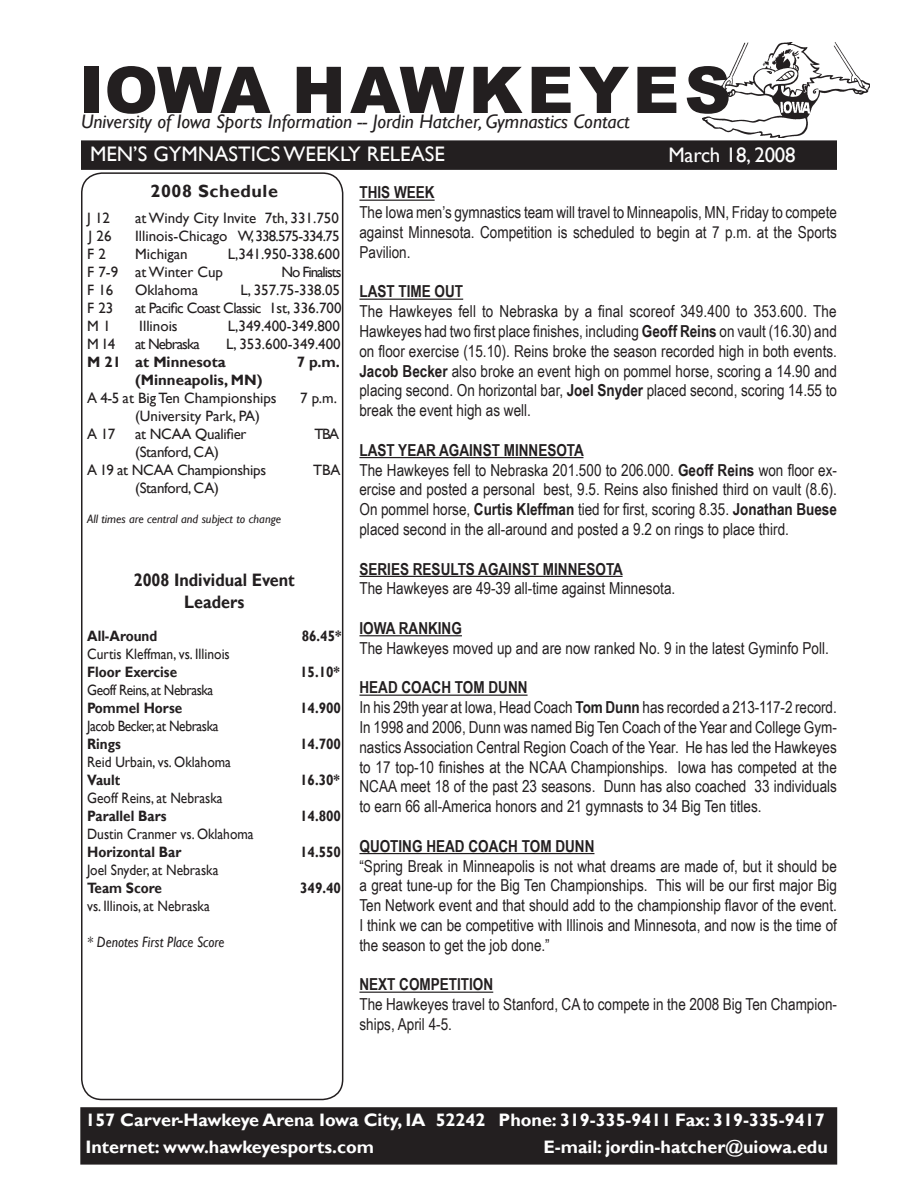
<style>
.page{position:relative;width:918px;height:1188px;background:#fff}
.page>*{position:absolute;margin:0;border:0;box-sizing:border-box;transform-origin:0 0}
.t1{font:900 64.5px "Arial";letter-spacing:.065em;color:#231f20}
.t2{font:21px "Gill Sans";color:#fff}
.t3{font:italic 19.5px "Gill Sans";color:#231f20}
.t4{font:700 18px/27.5px "Gill Sans";color:#fff}
.t5{font:700 18px/21.6px "Gill Sans";color:#231f20;text-align:center;scale:.9 1}
.t6{font:700 17.7px "Gill Sans";letter-spacing:.03em;color:#231f20}
.t7{font:16.5px/19.8px "Arial Narrow";color:#231f20;text-align:justify}
.t8{font:700 16.5px "Arial Narrow";color:#231f20}
.t9{font:15px "Gill Sans";color:#231f20}
.t10{font:15px "Gill Sans";color:#231f20;scale:.9 1}
.t11{font:700 15px "Gill Sans";color:#231f20;scale:.9 1}
.t12{font:15px/18px "Gill Sans";letter-spacing:-.02em;color:#231f20;text-align:center}
.t13{font:15px "Gill Sans";letter-spacing:-.03em;color:#231f20;scale:.9 1}
.t14{font:700 15px "Gill Sans";color:#231f20}
.t15{font:15px "Gill Sans";letter-spacing:-.04em;color:#231f20}
.t16{font:italic 15px "Gill Sans";color:#231f20;scale:.9 1}
.t17{font:15px "Gill Sans";letter-spacing:-.07em;color:#231f20}
.t18{font:15px "Gill Sans";letter-spacing:-.06em;color:#231f20}
.t19{font:italic 12.15px "Gill Sans";color:#231f20}
.s1{font-weight:700}
</style>
<div class="page">
<div style="left:82px;top:141px;width:754px;height:28px;background:#231f20"></div>
<div style="left:81px;top:140px;width:756px;height:30px;border:2px solid #231f20"></div>
<img style="left:703px;top:42px;width:167px;height:96px">
<div style="left:81px;top:1108px;width:755px;height:56px;background:#231f20"></div>
<div style="left:80px;top:1107px;width:757px;height:58px;border:2px solid #231f20"></div>
<svg style="left:81px;top:172px;width:263px;height:928px"></svg>
<hr style="left:359px;top:200px;width:76px;height:1px;background:#231f20">
<hr style="left:359px;top:299px;width:104px;height:1px;background:#231f20">
<hr style="left:359px;top:457px;width:224px;height:1px;background:#231f20">
<hr style="left:359px;top:576px;width:264px;height:1px;background:#231f20">
<hr style="left:359px;top:635px;width:103px;height:1px;background:#231f20">
<hr style="left:359px;top:695px;width:169px;height:1px;background:#231f20">
<hr style="left:359px;top:853px;width:235px;height:1px;background:#231f20">
<hr style="left:359px;top:992px;width:134px;height:1px;background:#231f20">
<h1 class="t1" style="left:79px;top:43px;width:653px">IOWA HAWKEYES</h1>
<p class="t2" style="left:90px;top:142px;width:356px">MEN’S GYMNASTICS WEEKLY RELEASE</p>
<p class="t3" style="left:81px;top:110px;width:550px">University of Iowa Sports Information -- Jordin Hatcher, Gymnastics Contact</p>
<p class="t2" style="left:668px;top:143px;width:129px">March 18, 2008</p>
<p class="t6" style="left:151px;top:181px;width:129px">2008 Schedule</p>
<p class="t9" style="left:87px;top:209px;width:24px">J 12</p>
<p class="t9" style="left:135px;top:209px;width:205px">at Windy City Invite 7th, 331.750</p>
<p class="t9" style="left:89px;top:227px;width:24px">J 26</p>
<p class="t9" style="left:135px;top:227px;width:206px">Illinois-Chicago W, 338.575-334.75</p>
<p class="t9" style="left:87px;top:245px;width:20px">F 2</p>
<p class="t9" style="left:135px;top:245px;width:54px">Michigan</p>
<p class="t9" style="left:228px;top:245px;width:114px">L,341.950-338.600</p>
<p class="t9" style="left:87px;top:263px;width:138px">F 7-9 at Winter Cup</p>
<p class="t17" style="left:282px;top:263px;width:61px">No Finalists</p>
<p class="t9" style="left:87px;top:281px;width:28px">F 16</p>
<p class="t9" style="left:135px;top:281px;width:64px">Oklahoma</p>
<p class="t9" style="left:240px;top:281px;width:101px">L, 357.75-338.05</p>
<p class="t9" style="left:87px;top:299px;width:28px">F 23</p>
<p class="t15" style="left:135px;top:299px;width:208px">at Pacific Coast Classic 1st, 336.700</p>
<p class="t9" style="left:87px;top:317px;width:25px">M 1</p>
<p class="t9" style="left:139px;top:317px;width:40px">Illinois</p>
<p class="t9" style="left:228px;top:317px;width:114px">L,349.400-349.800</p>
<p class="t9" style="left:87px;top:335px;width:30px">M 14</p>
<p class="t18" style="left:135px;top:335px;width:66px">at Nebraska</p>
<p class="t9" style="left:226px;top:335px;width:116px">L, 353.600-349.400</p>
<p class="t14" style="left:87px;top:353px;width:140px">M 21 at Minnesota</p>
<p class="t14" style="left:297px;top:353px;width:45px">7 p.m.</p>
<p class="t14" style="left:135px;top:371px;width:129px">(Minneapolis, MN)</p>
<p class="t9" style="left:87px;top:389px;width:191px">A 4-5 at Big Ten Championships</p>
<p class="t9" style="left:300px;top:389px;width:38px">7 p.m.</p>
<p class="t9" style="left:135px;top:407px;width:126px">(University Park, PA)</p>
<p class="t9" style="left:87px;top:425px;width:30px">A 17</p>
<p class="t12" style="left:135px;top:425px;width:113px">at NCAA Qualifier</p>
<p class="t9" style="left:315px;top:425px;width:26px">TBA</p>
<p class="t12" style="left:87px;top:443px;width:180px">(Stanford, CA)<br>A 19 at NCAA Championships</p>
<p class="t9" style="left:313px;top:461px;width:29px">TBA</p>
<p class="t12" style="left:135px;top:479px;width:85px">(Stanford, CA)</p>
<p class="t19" style="left:87px;top:512px;width:195px">All times are central and subject to change</p>
<p class="t5" style="left:134px;top:570px;width:181px">2008 Individual Event<br>Leaders</p>
<p class="t11" style="left:87px;top:627px;width:80px">All-Around</p>
<p class="t11" style="left:302px;top:627px;width:46px">86.45*</p>
<p class="t10" style="left:87px;top:645px;width:160px">Curtis Kleffman, vs. Illinois</p>
<p class="t11" style="left:87px;top:663px;width:102px">Floor Exercise</p>
<p class="t11" style="left:300px;top:663px;width:46px">15.10*</p>
<p class="t13" style="left:87px;top:681px;width:142px">Geoff Reins, at Nebraska</p>
<p class="t11" style="left:87px;top:699px;width:107px">Pommel Horse</p>
<p class="t11" style="left:300px;top:699px;width:47px">14.900</p>
<p class="t13" style="left:87px;top:717px;width:148px">Jacob Becker, at Nebraska</p>
<p class="t11" style="left:87px;top:735px;width:39px">Rings</p>
<p class="t11" style="left:300px;top:735px;width:47px">14.700</p>
<p class="t10" style="left:87px;top:753px;width:161px">Reid Urbain, vs. Oklahoma</p>
<p class="t11" style="left:87px;top:771px;width:38px">Vault</p>
<p class="t11" style="left:300px;top:771px;width:46px">16.30*</p>
<p class="t10" style="left:87px;top:789px;width:152px">Geoff Reins, at Nebraska</p>
<p class="t11" style="left:87px;top:807px;width:90px">Parallel Bars</p>
<p class="t11" style="left:300px;top:807px;width:47px">14.800</p>
<p class="t10" style="left:87px;top:825px;width:187px">Dustin Cranmer vs. Oklahoma</p>
<p class="t11" style="left:87px;top:843px;width:106px">Horizontal Bar</p>
<p class="t11" style="left:300px;top:843px;width:47px">14.550</p>
<p class="t10" style="left:87px;top:861px;width:147px">Joel Snyder, at Nebraska</p>
<p class="t11" style="left:87px;top:879px;width:85px">Team Score</p>
<p class="t11" style="left:300px;top:879px;width:47px">349.40</p>
<p class="t10" style="left:87px;top:897px;width:138px">vs. Illinois, at Nebraska</p>
<p class="t16" style="left:87px;top:933px;width:154px">* Denotes First Place Score</p>
<p class="t8" style="left:359px;top:180px;width:77px">THIS WEEK</p>
<p class="t7" style="left:359px;top:202px;width:479px">The Iowa men’s gymnastics team will travel to Minneapolis, MN, Friday to compete against Minnesota. Competition is scheduled to begin at 7 p.m. at the Sports Pavilion.</p>
<p class="t8" style="left:359px;top:279px;width:105px">LAST TIME OUT</p>
<p class="t7" style="left:359px;top:301px;width:479px">The Hawkeyes fell to Nebraska by a final scoreof 349.400 to 353.600. The Hawkeyes had two first place finishes, including <span class="s1">Geoff Reins</span> on vault (16.30) and on floor exercise (15.10). Reins broke the season recorded high in both events.<br><span class="s1">Jacob Becker</span> also broke an event high on pommel horse, scoring a 14.90 and placing second. On horizontal bar, <span class="s1">Joel Snyder</span> placed second, scoring 14.55 to break the event high as well.</p>
<p class="t7" style="left:359px;top:440px;width:479px;text-align:left"><span class="s1">LAST YEAR AGAINST MINNESOTA<br></span>The Hawkeyes fell to Nebraska 201.500 to 206.000. <span class="s1">Geoff Reins</span> won floor ex&shy;ercise and posted a personal best, 9.5. Reins also finished third on vault (8.6).<br>On pommel horse, <span class="s1">Curtis Kleffman</span> tied for first, scoring 8.35. <span class="s1">Jonathan Buese </span>placed second in the all-around and posted a 9.2 on rings to place third.</p>
<p class="t8" style="left:359px;top:556px;width:265px">SERIES RESULTS AGAINST MINNESOTA</p>
<p class="t7" style="left:359px;top:578px;width:317px">The Hawkeyes are 49-39 all-time against Minnesota.</p>
<p class="t8" style="left:359px;top:616px;width:104px">IOWA RANKING</p>
<p class="t7" style="left:359px;top:638px;width:471px">The Hawkeyes moved up and are now ranked No. 9 in the latest Gyminfo Poll.</p>
<p class="t7" style="left:359px;top:677px;width:479px;text-align:left"><span class="s1">HEAD COACH TOM DUNN<br></span>In his 29th year at Iowa, Head Coach <span class="s1">Tom Dunn</span> has recorded a 213-117-2 record.<br>In 1998 and 2006, Dunn was named Big Ten Coach of the Year and College Gym&shy;nastics Association Central Region Coach of the Year. He has led the Hawkeyes to 17 top-10 finishes at the NCAA Championships. Iowa has competed at the NCAA meet 18 of the past 23 seasons. Dunn has also coached 33 individuals to earn 66 all-America honors and 21 gymnasts to 34 Big Ten titles.</p>
<p class="t8" style="left:359px;top:834px;width:237px">QUOTING HEAD COACH TOM DUNN</p>
<p class="t7" style="left:359px;top:855px;width:479px">“Spring Break in Minneapolis is not what dreams are made of, but it should be a great tune-up for the Big Ten Championships. This will be our first major Big Ten Network event and that should add to the championship flavor of the event.<br>I think we can be competitive with Illinois and Minnesota, and now is the time of the season to get the job done.”</p>
<p class="t8" style="left:359px;top:972px;width:135px">NEXT COMPETITION</p>
<p class="t7" style="left:359px;top:994px;width:479px">The Hawkeyes travel to Stanford, CA to compete in the 2008 Big Ten Champion&shy;ships, April 4-5.</p>
<p class="t4" style="left:85px;top:1107px;width:741px">157 Carver-Hawkeye Arena Iowa City, IA 52242 Phone: 319-335-9411 Fax: 319-335-9417<br>Internet: www.hawkeyesports.com</p>
<p class="t4" style="left:543px;top:1134px;width:286px">E-mail: jordin-hatcher@uiowa.edu</p>
</div>
